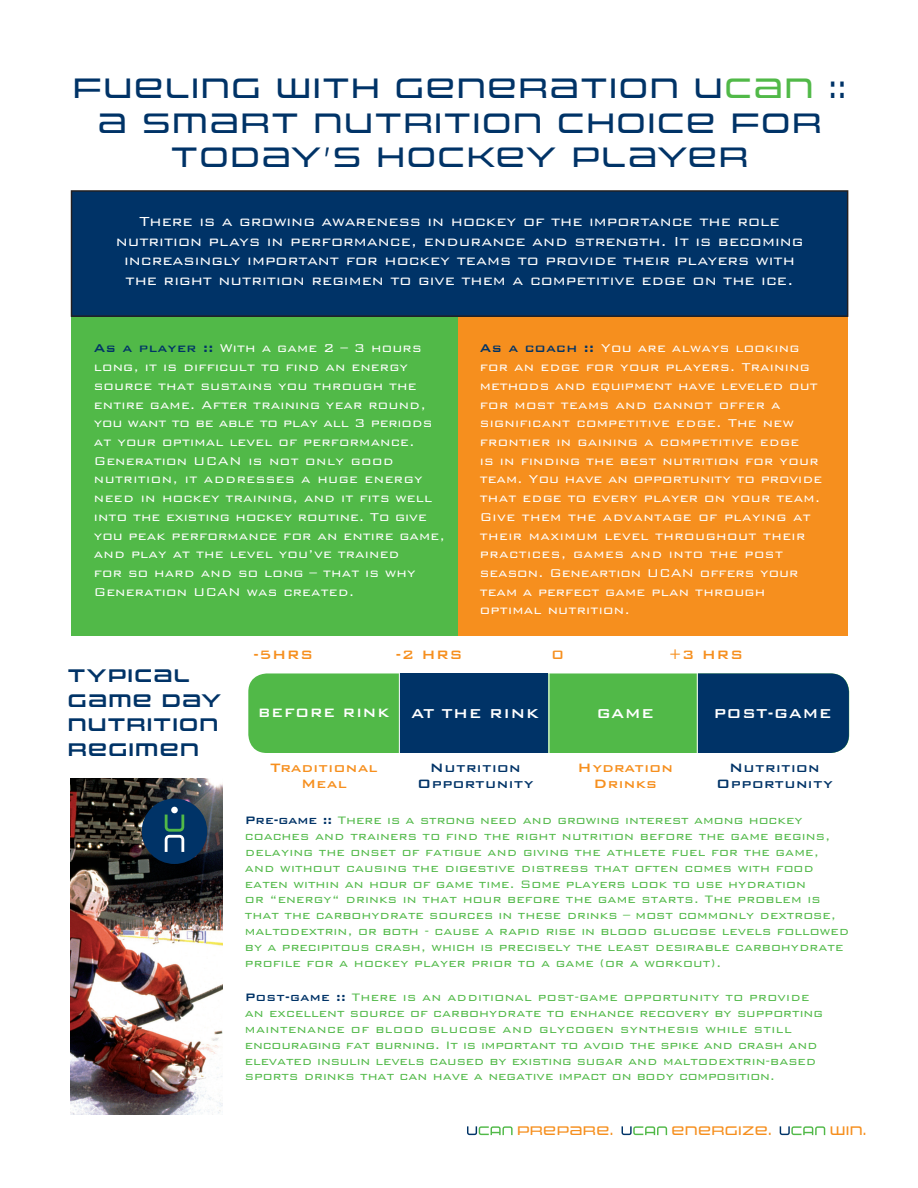
<style>
.page{position:relative;width:918px;height:1188px;background:#fff}
.page>*{position:absolute;margin:0;border:0;box-sizing:border-box;transform-origin:0 0}
.t1{font:28.8px/34.5px "Uniwars Rg";letter-spacing:.1em;color:#003367;text-align:center}
.t2{font:18.75px/24.5px "Uniwars Sb";letter-spacing:.1em;color:#003367}
.t3{font:300 17.55px/19.5px "Bank Gothic BT";color:#fff;text-align:center}
.t4{font:500 17.25px "Bank Gothic BT";letter-spacing:.025em;color:#fff}
.t5{font:500 16.2px/16.2px "Bank Gothic BT";letter-spacing:.025em;color:#f68f1e;text-align:center}
.t6{font:500 16.2px/16.2px "Bank Gothic BT";letter-spacing:.025em;color:#003367;text-align:center}
.t7{font:500 16.2px "Bank Gothic BT";letter-spacing:.025em;color:#fff}
.t8{font:300 15.15px/18.8px "Bank Gothic";letter-spacing:.01em;color:#fff}
.t9{font:300 14.4px/15.9px "Bank Gothic";color:#51b948}
.t10{font:12.75px "Uniwars Rg";letter-spacing:.075em;color:#f68f1e}
.s1{color:#51b948}
.s2{font-weight:500;color:#003367}
.s3{font-size:17.25px}
.s4{font-family:"Bank Gothic BT";font-weight:500;color:#003367}
</style>
<div class="page">
<div style="left:452px;top:316px;width:396px;height:319px;background:#f68f1e"></div>
<div style="left:71px;top:316px;width:386px;height:319px;background:#51b948"></div>
<div style="left:71px;top:191px;width:777px;height:125px;background:#003367"></div>
<div style="left:71px;top:190px;width:777px;height:127px;border:1px solid #231f20"></div>
<div style="left:248px;top:673px;width:601px;height:80px;background:#51b948;border-radius:18px"></div>
<div style="left:698px;top:673px;width:151px;height:80px;background:#003367"></div>
<div style="left:400px;top:673px;width:148px;height:80px;background:#003367"></div>
<hr style="left:399px;top:671px;width:1px;height:87px;background:#fff">
<hr style="left:548px;top:667px;width:1px;height:88px;background:#fff">
<hr style="left:697px;top:671px;width:1px;height:87px;background:#fff">
<img style="left:71px;top:779px;width:152px;height:336px">
<div style="left:142px;top:799px;width:65px;height:65px;background:#003367;border-radius:50%"></div>
<svg style="left:165px;top:815px;width:19px;height:37px"></svg>
<div style="left:171px;top:807px;width:7px;height:6px;background:#fff;border-radius:50%"></div>
<svg style="left:467px;top:1126px;width:46px;height:9px"></svg>
<svg style="left:622px;top:1126px;width:45px;height:9px"></svg>
<svg style="left:780px;top:1126px;width:45px;height:9px"></svg>
<h1 class="t1" style="left:74px;top:71px;width:773px">FUELING WITH GENERATION U<span class="s1">CAN</span> ::<br>A SMART NUTRITION CHOICE FOR<br>TODAY’S HOCKEY PLAYER</h1>
<p class="t3" style="left:116px;top:212px;width:689px">There is a growing awareness in hockey of the importance the role nutrition plays in performance, endurance and strength. It is becoming increasingly important for hockey teams to provide their players with the right nutrition regimen to give them a competitive edge on the ice.</p>
<p class="t8" style="left:94px;top:337px;width:353px"><span class="s2">As a player ::</span> With a game 2 – 3 hours long, it is difficult to find an energy source that sustains you through the entire game. After training year round, you want to be able to play all 3 periods at your optimal level of performance.<br>Generation UCAN is not only good nutrition, it addresses a huge energy need in hockey training, and it fits well into the existing hockey routine. To give you peak performance for an entire game, and play at the level you’ve trained<br>for so hard and so long – that is why Generation UCAN was created.</p>
<p class="t8" style="left:480px;top:337px;width:344px"><span class="s2">As a coach ::</span> You are always looking for an edge for your players. Training methods and equipment have leveled out for most teams and cannot offer a significant competitive edge. The new frontier in gaining a competitive edge<br>is in finding the best nutrition for your team. You have an opportunity to provide that edge to every player on your team.<br>Give them the advantage of playing at their maximum level throughout their practices, games and into the post season. Geneartion UCAN offers your team a perfect game plan through optimal nutrition.</p>
<h2 class="t2" style="left:68px;top:664px;width:154px">TYPICAL<br>GAME DAY<br>NUTRITION<br>REGIMEN</h2>
<p class="t5" style="left:253px;top:646px;width:61px">-5HRS</p>
<p class="t5" style="left:396px;top:646px;width:68px">-2 HRS</p>
<p class="t5" style="left:551px;top:646px;width:14px">0</p>
<p class="t5" style="left:668px;top:646px;width:76px">+3 HRS</p>
<p class="t7" style="left:258px;top:704px;width:283px">BEFORE RINK <span class="s3">AT THE RINK</span></p>
<p class="t4" style="left:596px;top:704px;width:59px">GAME</p>
<p class="t4" style="left:713px;top:704px;width:120px">POST-GAME</p>
<p class="t5" style="left:270px;top:759px;width:109px">Traditional<br>Meal</p>
<p class="t6" style="left:417px;top:759px;width:118px">Nutrition<br>Opportunity</p>
<p class="t5" style="left:578px;top:759px;width:97px">Hydration<br>Drinks</p>
<p class="t6" style="left:716px;top:759px;width:118px">Nutrition<br>Opportunity</p>
<p class="t9" style="left:245px;top:811px;width:606px"><span class="s4">Pre-game ::</span> There is a strong need and growing interest among hockey coaches and trainers to find the right nutrition before the game begins, delaying the onset of fatigue and giving the athlete fuel for the game, and without causing the digestive distress that often comes with food eaten within an hour of game time. Some players look to use hydration<br>or “energy“ drinks in that hour before the game starts. The problem is that the carbohydrate sources in these drinks – most commonly dextrose, maltodextrin, or both - cause a rapid rise in blood glucose levels followed by a precipitous crash, which is precisely the least desirable carbohydrate profile for a hockey player prior to a game (or a workout).</p>
<p class="t9" style="left:245px;top:988px;width:580px"><span class="s4">Post-game ::</span> There is an additional post-game opportunity to provide an excellent source of carbohydrate to enhance recovery by supporting maintenance of blood glucose and glycogen synthesis while still encouraging fat burning. It is important to avoid the spike and crash and elevated insulin levels caused by existing sugar and maltodextrin-based sports drinks that can have a negative impact on body composition.</p>
<p class="t10" style="left:517px;top:1123px;width:97px">PREPARE.</p>
<p class="t10" style="left:672px;top:1123px;width:101px">ENERGIZE.</p>
<p class="t10" style="left:830px;top:1123px;width:38px">WIN.</p>
</div>
